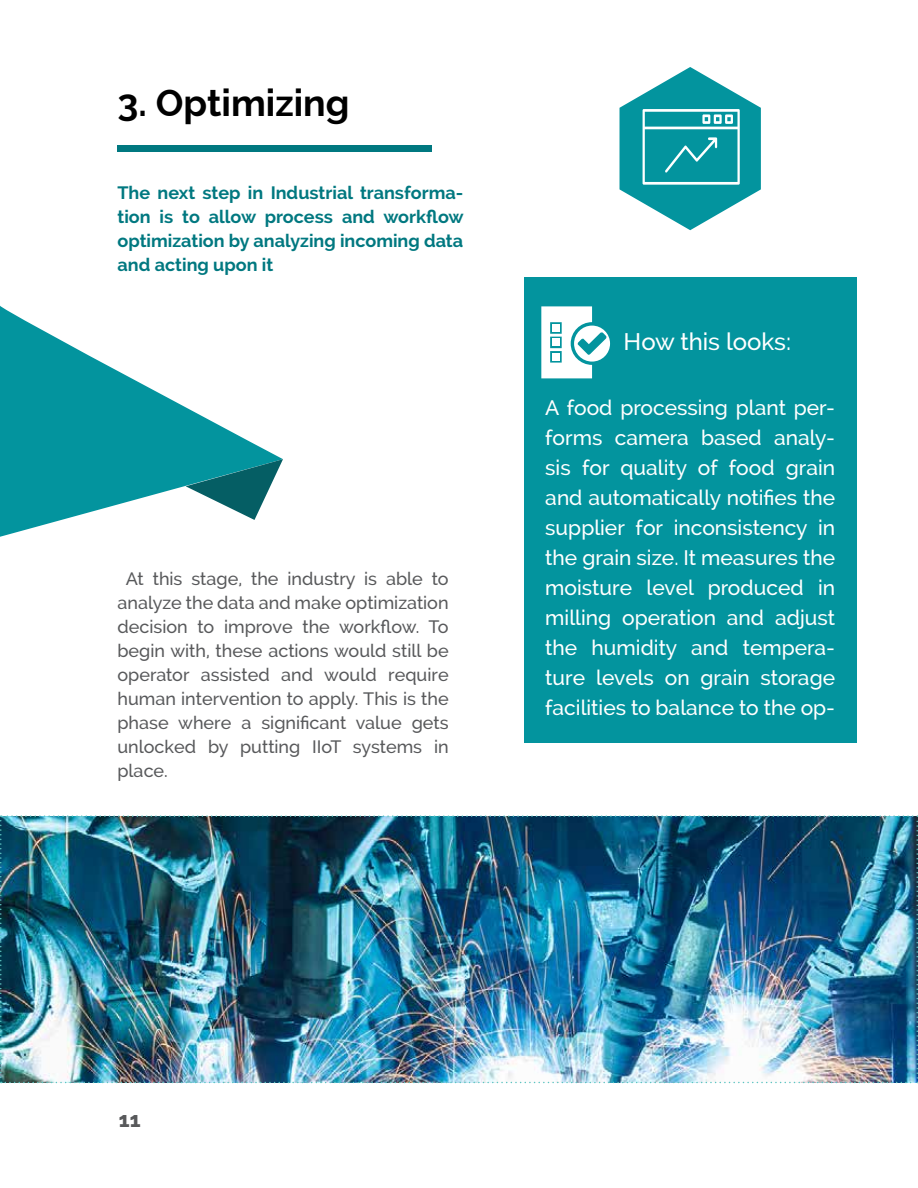
<style>
.page{position:relative;width:918px;height:1188px;background:#fff}
.page>*{position:absolute;margin:0;border:0;box-sizing:border-box;transform-origin:0 0}
.t1{font:700 37.5px "Raleway";color:#000}
.t2{font:500 24px "Raleway";color:#fff}
.t3{font:500 21px/30px "Raleway";color:#fff;text-align:justify}
.t4{font:800 21px "Raleway";color:#58595b}
.t5{font:500 18px/24px "Raleway";color:#58595b;text-align:justify}
.t6{font:700 18px/24px "Raleway";color:#007880;text-align:justify}
</style>
<div class="page">
<svg style="left:0;top:306px;width:283px;height:231px;fill:#03949e"></svg>
<svg style="left:186px;top:459px;width:97px;height:61px"></svg>
<div style="left:117px;top:145px;width:315px;height:7px;background:#007880"></div>
<div style="left:524px;top:277px;width:333px;height:465px;background:#03949e"></div>
<svg style="left:541px;top:306px;width:69px;height:72px"></svg>
<svg style="left:620px;top:67px;width:141px;height:163px"></svg>
<img style="left:0;top:815px;width:918px;height:268px">
<h1 class="t1" style="left:117px;top:81px;width:234px">3. Optimizing</h1>
<p class="t6" style="left:117px;top:181px;width:348px">The next step in Industrial transforma&shy;tion is to allow process and workflow optimization by analyzing incoming data and acting upon it</p>
<p class="t5" style="left:117px;top:567px;width:333px;text-indent:8px">At this stage, the industry is able to analyze the data and make optimization decision to improve the workflow. To begin with, these actions would still be operator assisted and would require human intervention to apply. This is the phase where a significant value gets unlocked by putting IIoT systems in place.</p>
<p class="t2" style="left:624px;top:327px;width:169px">How this looks:</p>
<p class="t3" style="left:545px;top:392px;width:291px">A food processing plant per&shy;forms camera based analy&shy;sis for quality of food grain and automatically notifies the supplier for inconsistency in the grain size. It measures the moisture level produced in milling operation and adjust the humidity and tempera&shy;ture levels on grain storage facilities to balance to the op-</p>
<p class="t4" style="left:119px;top:1108px;width:23px">11</p>
</div>
